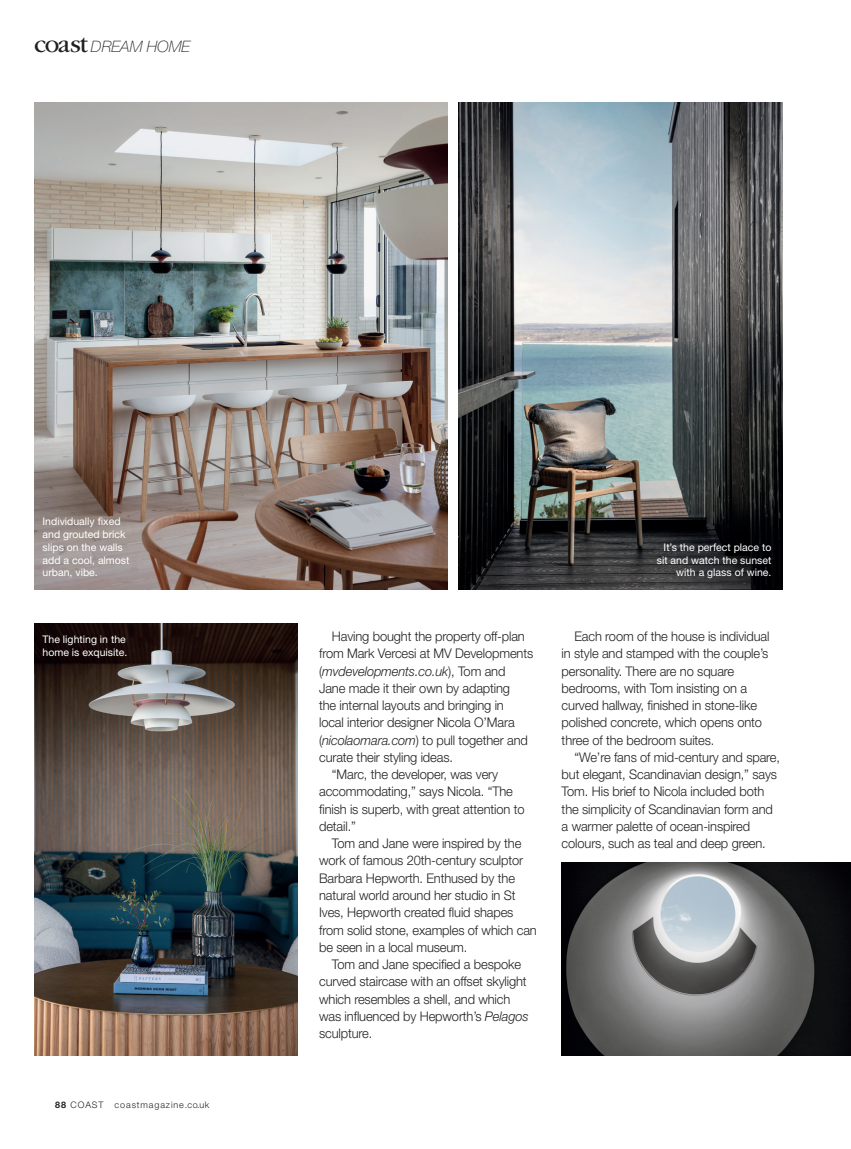
<style>
.page{position:relative;width:851px;height:1149px;background:#fff}
.page>*{position:absolute;margin:0;border:0;box-sizing:border-box;transform-origin:0 0}
.t1{font:italic 100 15.75px "Helvetica Neue LT Std";letter-spacing:-.005em;color:#231f20}
.t2{font:300 13.35px/17.2px "Helvetica Neue LT Std";letter-spacing:-.01em;color:#231f20}
.t3{font:10.5px/12.8px "Helvetica Neue LT Std";color:#fff}
.t4{font:300 9px "Helvetica Neue LT Std";letter-spacing:.1em;color:#231f20}
.s1{font-family:"ITC Garamond Std";font-weight:400;font-style:normal;font-size:25.5px}
.s2{font-style:italic}
.s3{font-weight:700}
</style>
<div class="page">
<img style="left:34px;top:102px;width:413px;height:487px">
<img style="left:458px;top:102px;width:324px;height:487px">
<img style="left:34px;top:623px;width:263px;height:431px">
<img style="left:561px;top:862px;width:289px;height:192px">
<p class="t1" style="left:34px;top:37px;width:158px"><span class="s1">coast</span> DREAM HOME</p>
<p class="t3" style="left:43px;top:515px;width:88px">Individually fixed and grouted brick slips on the walls add a cool, almost urban, vibe.</p>
<p class="t3" style="left:656px;top:540px;width:116px;text-align:right">It’s the perfect place to sit and watch the sunset with a glass of wine.</p>
<p class="t3" style="left:43px;top:632px;width:86px">The lighting in the home is exquisite.</p>
<p class="t2" style="left:561px;top:627px;width:209px;text-indent:13px">Each room of the house is individual in style and stamped with the couple’s personality. There are no square bedrooms, with Tom insisting on a curved hallway, finished in stone-like polished concrete, which opens onto three of the bedroom suites.</p>
<p class="t2" style="left:561px;top:748px;width:220px;text-indent:13px">“We’re fans of mid-century and spare, but elegant, Scandinavian design,” says Tom. His brief to Nicola included both the simplicity of Scandinavian form and a warmer palette of ocean-inspired colours, such as teal and deep green.</p>
<p class="t2" style="left:319px;top:627px;width:215px;text-indent:13px">Having bought the property off-plan from Mark Vercesi at MV Developments (<span class="s2">mvdevelopments.co.uk</span>), Tom and Jane made it their own by adapting<br>the internal layouts and bringing in<br>local interior designer Nicola O’Mara (<span class="s2">nicolaomara.com</span>) to pull together and curate their styling ideas.</p>
<p class="t2" style="left:319px;top:765px;width:207px;text-indent:13px">“Marc, the developer, was very accommodating,” says Nicola. “The finish is superb, with great attention to detail.”</p>
<p class="t2" style="left:319px;top:834px;width:219px;text-indent:13px">Tom and Jane were inspired by the work of famous 20th-century sculptor Barbara Hepworth. Enthused by the natural world around her studio in St Ives, Hepworth created fluid shapes from solid stone, examples of which can be seen in a local museum.</p>
<p class="t2" style="left:319px;top:955px;width:211px;text-indent:13px">Tom and Jane specified a bespoke curved staircase with an offset skylight which resembles a shell, and which was influenced by Hepworth’s <span class="s2">Pelagos </span>sculpture.</p>
<p class="t4" style="left:55px;top:1099px;width:155px"><span class="s3">88</span> COAST coastmagazine.co.uk</p>
</div>
